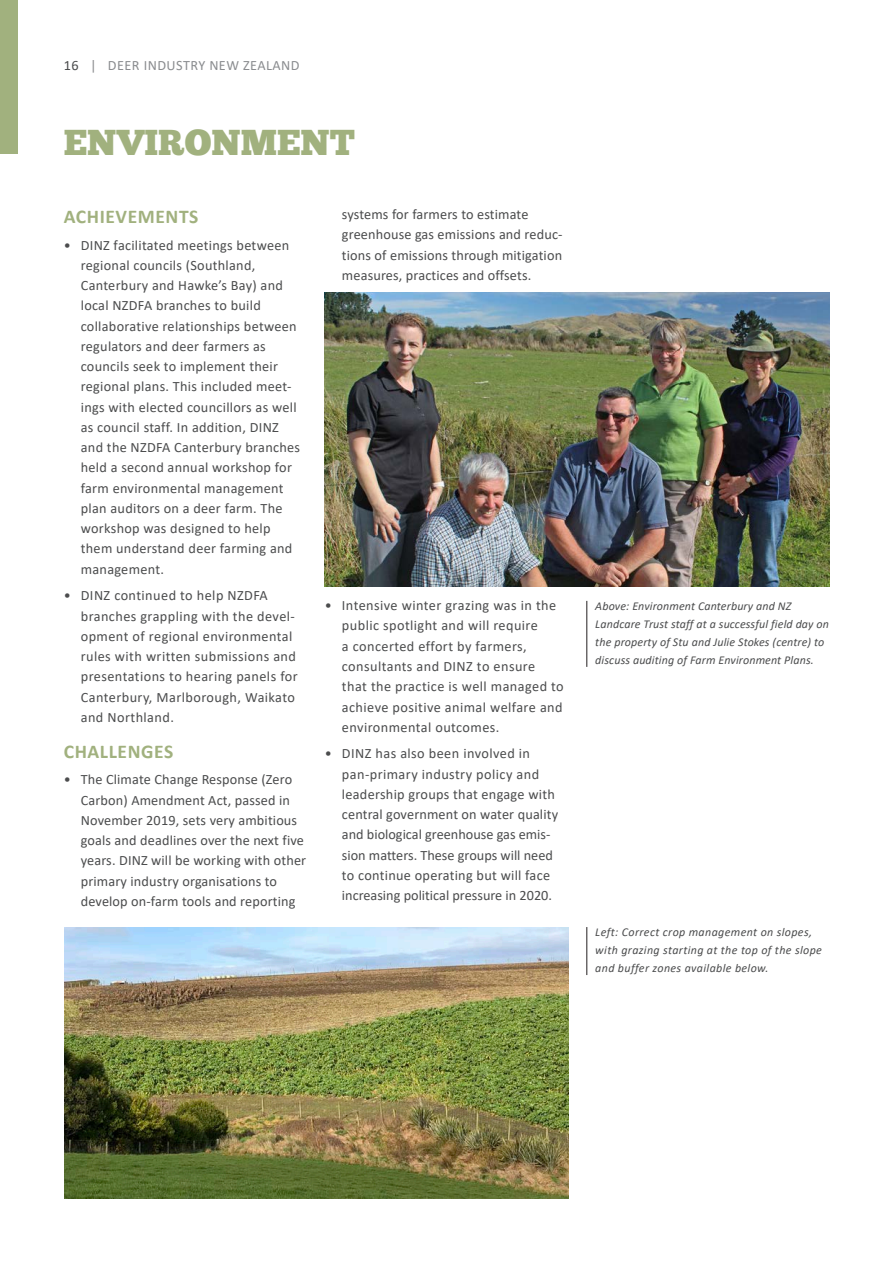
<style>
.page{position:relative;width:893px;height:1263px;background:#fff}
.page>*{position:absolute;margin:0;border:0;box-sizing:border-box;transform-origin:0 0}
.Page_Headings{font:36px "Chunk Five";color:#a1b17e}
.Page_sub_headings{font:700 19.5px "Calibri";letter-spacing:.03em;color:#a1b17e}
.t1{font:14.25px/20.2px "Calibri";letter-spacing:.02em;color:#4b4c4d}
.t2{font:14.25px "Calibri";letter-spacing:.03em;color:#8a8c8f}
.Captions{font:italic 12px/18px "Calibri";letter-spacing:.01em;color:#4b4c4d}
.Captions-2{font:italic 12px/18px "Calibri";letter-spacing:.03em;color:#4b4c4d}
.s1{color:#4b4c4d}
</style>
<div class="page">
<img style="left:325px;top:293px;width:504px;height:293px">
<div style="left:0;top:0;width:17px;height:153px;background:#a1b17e"></div>
<hr style="left:586px;top:601px;width:1px;height:66px;background:#231f20">
<img style="left:64px;top:927px;width:504px;height:271px">
<hr style="left:586px;top:927px;width:1px;height:48px;background:#231f20">
<p class="t2" style="left:64px;top:56px;width:237px"><span class="s1">16</span> | DEER INDUSTRY NEW ZEALAND</p>
<p class="Page_Headings" style="left:64px;top:121px;width:293px">ENVIRONMENT</p>
<p class="Page_sub_headings" style="left:64px;top:203px;width:136px">ACHIEVEMENTS</p>
<p class="t1" style="left:81px;top:234px;width:221px;text-indent:-17px">• DINZ facilitated meetings between regional councils (Southland,<br>Canterbury and Hawke’s Bay) and local NZDFA branches to build collaborative relationships between regulators and deer farmers as councils seek to implement their regional plans. This included meet&shy;ings with elected councillors as well as council staff. In addition, DINZ and the NZDFA Canterbury branches held a second annual workshop for farm environmental management plan auditors on a deer farm. The workshop was designed to help them understand deer farming and management.</p>
<p class="t1" style="left:81px;top:585px;width:218px;text-indent:-17px">• DINZ continued to help NZDFA branches grappling with the devel&shy;opment of regional environmental rules with written submissions and presentations to hearing panels for<br>Canterbury, Marlborough, Waikato and Northland.</p>
<p class="Page_sub_headings" style="left:64px;top:737px;width:111px">CHALLENGES</p>
<p class="t1" style="left:81px;top:769px;width:227px;text-indent:-17px">• The Climate Change Response (Zero Carbon) Amendment Act, passed in November 2019, sets very ambitious goals and deadlines over the next five years. DINZ will be working with other primary industry organisations to develop on-farm tools and reporting</p>
<p class="t1" style="left:342px;top:204px;width:222px">systems for farmers to estimate greenhouse gas emissions and reduc&shy;tions of emissions through mitigation measures, practices and offsets.</p>
<p class="t1" style="left:342px;top:595px;width:223px;text-indent:-17px">• Intensive winter grazing was in the public spotlight and will require<br>a concerted effort by farmers, consultants and DINZ to ensure<br>that the practice is well managed to achieve positive animal welfare and environmental outcomes.</p>
<p class="t1" style="left:342px;top:743px;width:218px;text-indent:-17px">• DINZ has also been involved in pan-primary industry policy and leadership groups that engage with central government on water quality and biological greenhouse gas emis&shy;sion matters. These groups will need to continue operating but will face increasing political pressure in 2020.</p>
<p class="Captions" style="left:595px;top:596px;width:235px">Above: Environment Canterbury and NZ Landcare Trust staff at a successful field day on the property of Stu and Julie Stokes (centre) to discuss auditing of Farm Environment Plans.</p>
<p class="Captions-2" style="left:595px;top:922px;width:228px">Left: Correct crop management on slopes, with grazing starting at the top of the slope and buffer zones available below.</p>
</div>
